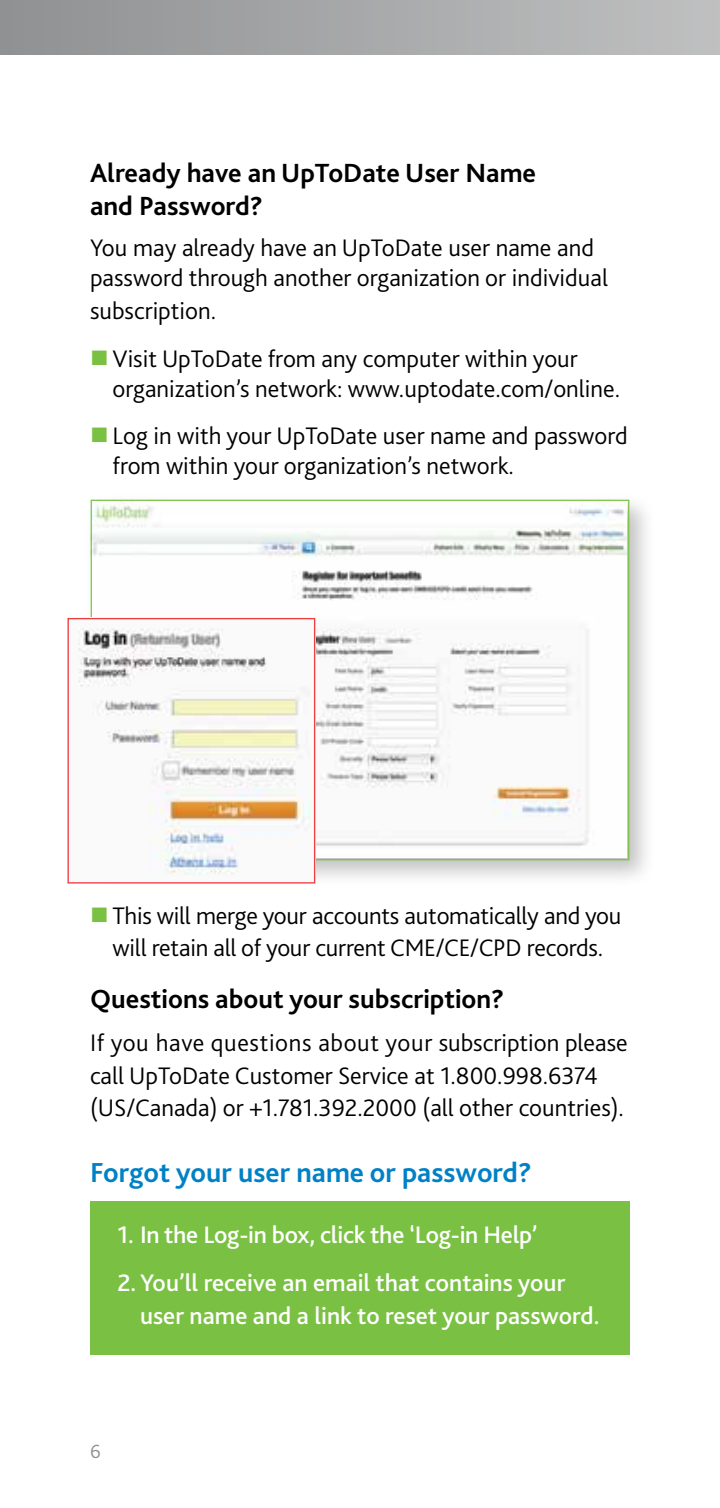
<style>
.page{position:relative;width:720px;height:1508px;background:#fff}
.page>*{position:absolute;margin:0;border:0;box-sizing:border-box;transform-origin:0 0}
.t1{font:700 28.75px "Bliss 2";color:#0081c6}
.t2{font:700 27.5px/32.5px "Bliss 2";color:#000}
.t3{font:300 25px/30px "Bliss 2";color:#000}
.t4{font:500 25px/32.5px "Bliss 2";color:#fff}
.t5{font:300 20px "Bliss 2";color:#8f9091}
.s1{color:#7ac143}
</style>
<div class="page">
<div style="left:0;top:0;width:720px;height:55px;background:linear-gradient(to right,#909192,#bfc0c0)"></div>
<div style="left:90px;top:1201px;width:540px;height:154px;background:#7ac143"></div>
<div style="left:83px;top:491px;width:574px;height:396px;background:#000;opacity:.25"></div>
<img style="left:93px;top:501px;width:533px;height:357px">
<img style="left:78px;top:620px;width:235px;height:261px">
<div style="left:68px;top:618px;width:247px;height:265px;border:1px solid #ef3e42"></div>
<p class="t2" style="left:90px;top:156px;width:448px">Already have an UpToDate User Name and Password?</p>
<p class="t3" style="left:90px;top:232px;width:520px">You may already have an UpToDate user name and password through another organization or individual</p>
<p class="t3" style="left:90px;top:295px;width:128px">subscription.</p>
<p class="t3" style="left:112px;top:343px;width:509px;text-indent:-22px"><span class="s1">■</span> Visit UpToDate from any computer within your organization’s network: www.uptodate.com/online.</p>
<p class="t3" style="left:112px;top:420px;width:517px;text-indent:-22px"><span class="s1">■</span> Log in with your UpToDate user name and password from within your organization’s network.</p>
<p class="t3" style="left:90px;top:898px;width:533px;line-height:32.5px;text-align:center"><span class="s1">■</span> This will merge your accounts automatically and you will retain all of your current CME/CE/CPD records.</p>
<p class="t2" style="left:90px;top:981px;width:416px">Questions about your subscription?</p>
<p class="t3" style="left:90px;top:1026px;width:539px;line-height:32.5px">If you have questions about your subscription please call UpToDate Customer Service at 1.800.998.6374 (US/Canada) or +1.781.392.2000 (all other countries).</p>
<p class="t1" style="left:90px;top:1155px;width:443px">Forgot your user name or password?</p>
<p class="t4" style="left:118px;top:1217px;width:422px">1. In the Log-in box, click the ‘Log-in Help’</p>
<p class="t4" style="left:140px;top:1266px;width:461px;text-indent:-22px">2. You’ll receive an email that contains your user name and a link to reset your password.</p>
<p class="t5" style="left:90px;top:1439px;width:12px">6</p>
</div>
